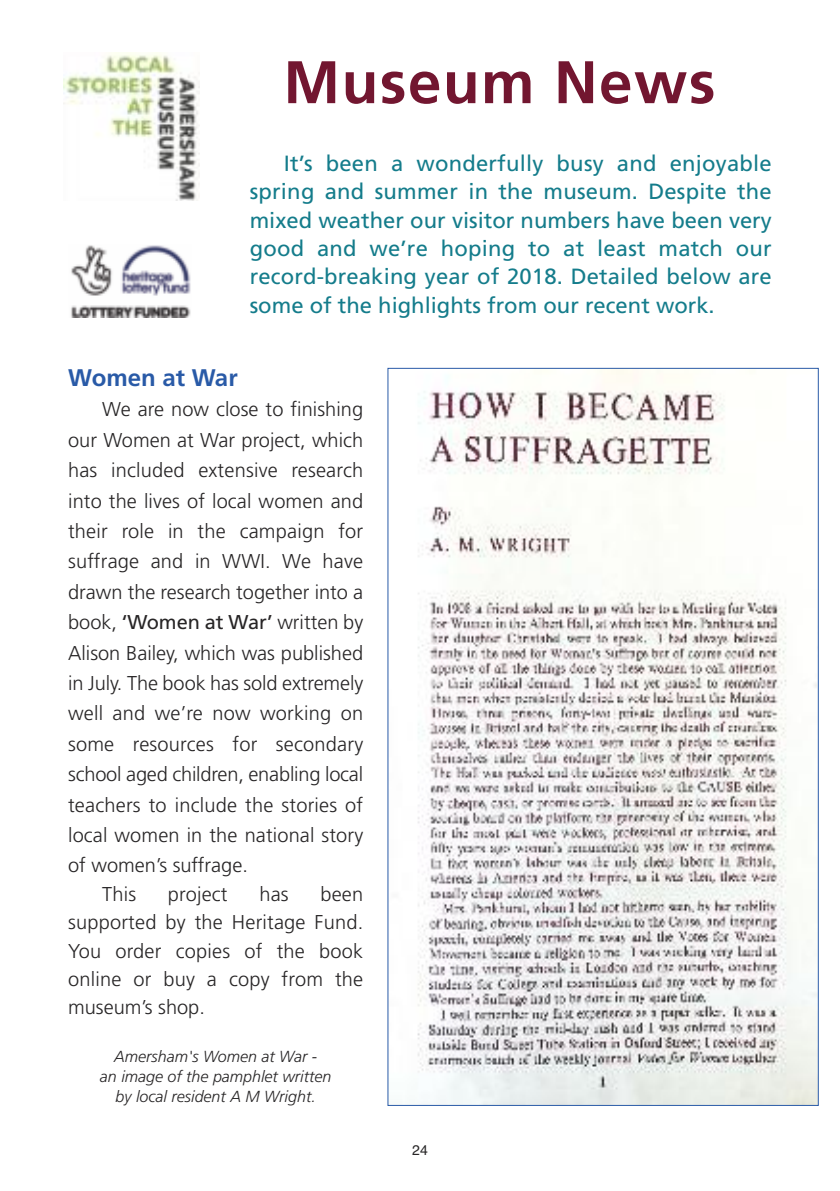
<style>
.page{position:relative;width:840px;height:1191px;background:#fff}
.page>*{position:absolute;margin:0;border:0;box-sizing:border-box;transform-origin:0 0}
.t1{font:700 60px "Frutiger";letter-spacing:.025em;color:#721630}
.t2{font:700 24px "Frutiger";color:#295aa7}
.t3{font:22px/28.4px "Frutiger";color:#147c8b;text-align:justify}
.t4{font:300 20px/30.4px "Frutiger";letter-spacing:.01em;color:#272526;text-align:justify}
.t5{font:italic 300 16px/20px "Frutiger";color:#272526;text-align:center}
.t6{font:14px "Helvetica";color:#272526}
.s1{font-weight:400}
</style>
<div class="page">
<img style="left:71px;top:245px;width:120px;height:72px">
<img style="left:63px;top:53px;width:136px;height:147px">
<img style="left:417px;top:370px;width:399px;height:734px">
<h1 class="t1" style="left:283px;top:58px;width:433px">Museum News</h1>
<p class="t3" style="left:249px;top:151px;width:523px;text-indent:34px">It’s been a wonderfully busy and enjoyable spring and summer in the museum. Despite the mixed weather our visitor numbers have been very good and we’re hoping to at least match our record-breaking year of 2018. Detailed below are some of the highlights from our recent work.</p>
<p class="t2" style="left:68px;top:368px;width:171px">Women at War</p>
<p class="t4" style="left:68px;top:396px;width:296px;text-indent:34px">We are now close to finishing our Women at War project, which has included extensive research into the lives of local women and their role in the campaign for suffrage and in WWI. We have drawn the research together into a book, <span class="s1">‘Women at War’</span> written by Alison Bailey, which was published in July. The book has sold extremely well and we’re now working on some resources for secondary school aged children, enabling local teachers to include the stories of local women in the national story of women’s suffrage.</p>
<p class="t4" style="left:102px;top:880px;width:35px">This</p>
<p class="t4" style="left:168px;top:880px;width:61px">project</p>
<p class="t4" style="left:259px;top:880px;width:31px">has</p>
<p class="t4" style="left:68px;top:881px;width:296px;line-height:28.4px;text-indent:252px">been supported by the Heritage Fund.<br>You order copies of the book online or buy a copy from the museum’s shop.</p>
<p class="t5" style="left:100px;top:1047px;width:233px">Amersham's Women at War -<br>an image of the pamphlet written by local resident A M Wright.</p>
<p class="t6" style="left:412px;top:1142px;width:17px">24</p>
</div>
